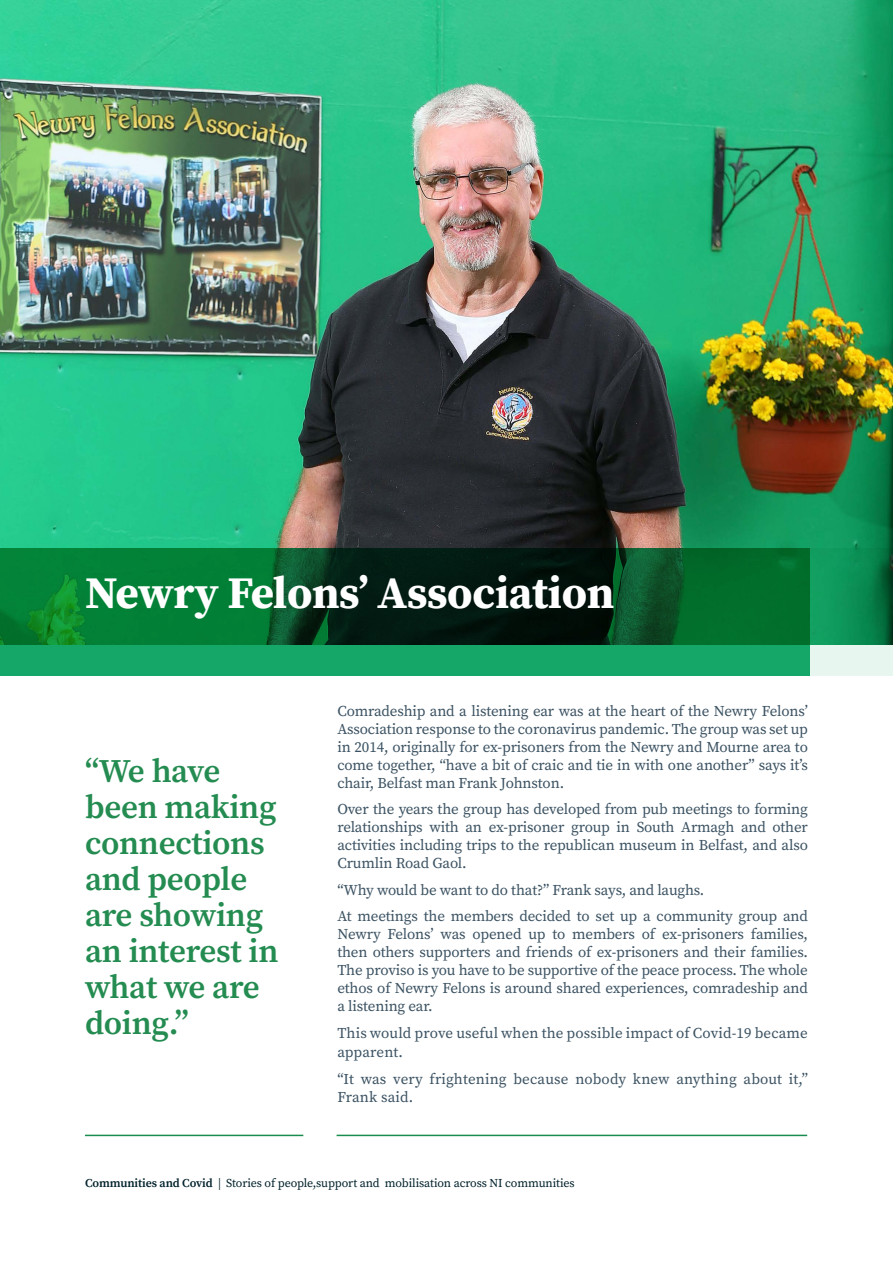
<style>
.page{position:relative;width:893px;height:1263px;background:#fff}
.page>*{position:absolute;margin:0;border:0;box-sizing:border-box;transform-origin:0 0}
.t1{font:700 45px "Source Serif Pro";letter-spacing:-.01em;color:#fff}
.t2{font:600 33px/36px "Source Serif Pro";letter-spacing:-.01em;color:#248c51}
.t3{font:15px/18px "Source Serif Pro";letter-spacing:-.01em;color:#3b5262;text-align:justify}
.t4{font:15px/19.5px "Source Serif Pro";letter-spacing:.01em;color:#3b5262}
.t5{font:12px "Source Serif Pro";letter-spacing:-.01em;color:#00212b}
.s1{font-weight:600}
</style>
<div class="page">
<hr style="left:85px;top:1135px;width:218px;height:1px;background:#198c50">
<hr style="left:337px;top:1135px;width:470px;height:1px;background:#198c50">
<div style="left:0;top:549px;width:810px;height:127px;background:#15a768"></div>
<div style="left:807px;top:549px;width:86px;height:127px;background:#e8f6f0"></div>
<img style="left:0;top:0;width:893px;height:645px">
<p class="t1" style="left:85px;top:562px;width:531px">Newry Felons’ Association</p>
<p class="t2" style="left:85px;top:753px;width:195px">“We have been making connections and people are showing an interest in what we are doing.”</p>
<p class="t3" style="left:337px;top:702px;width:472px">Comradeship and a listening ear was at the heart of the Newry Felons’ Association response to the coronavirus pandemic. The group was set up in 2014, originally for ex-prisoners from the Newry and Mourne area to come together, “have a bit of craic and tie in with one another” says it’s chair, Belfast man Frank Johnston.</p>
<p class="t3" style="left:337px;top:800px;width:472px">Over the years the group has developed from pub meetings to forming relationships with an ex-prisoner group in South Armagh and other activities including trips to the republican museum in Belfast, and also Crumlin Road Gaol.</p>
<p class="t3" style="left:337px;top:881px;width:369px">“Why would be want to do that?” Frank says, and laughs.</p>
<p class="t3" style="left:337px;top:907px;width:472px">At meetings the members decided to set up a community group and Newry Felons’ was opened up to members of ex-prisoners families, then others supporters and friends of ex-prisoners and their families.<br>The proviso is you have to be supportive of the peace process. The whole ethos of Newry Felons is around shared experiences, comradeship and a listening ear.</p>
<p class="t4" style="left:337px;top:1023px;width:472px">This would prove useful when the possible impact of Covid-19 became apparent.</p>
<p class="t4" style="left:337px;top:1070px;width:472px;line-height:18px">“It was very frightening because nobody knew anything about it,”<br>Frank said.</p>
<p class="t5" style="left:85px;top:1175px;width:491px"><span class="s1">Communities and Covid</span> | Stories of people,support and mobilisation across NI communities</p>
</div>
